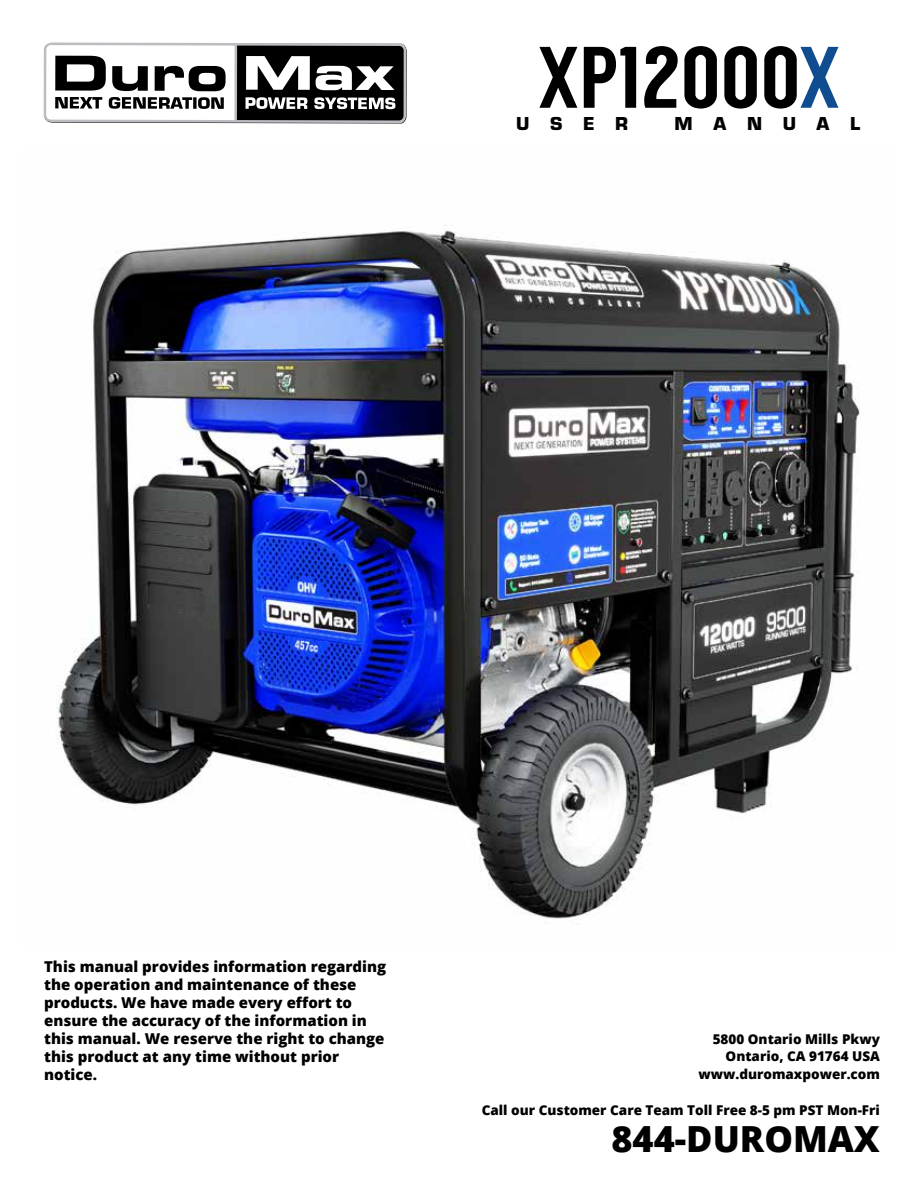
<style>
.page{position:relative;width:918px;height:1188px;background:#fff}
.page>*{position:absolute;margin:0;border:0;box-sizing:border-box;transform-origin:0 0}
.t1{font:87px "Langdon";color:#000}
.t2{font:800 36px "Open Sans";color:#000}
.t3{font:900 19.5px "Eurostile";letter-spacing:1.06em;color:#000}
.t4{font:800 15px/18px "Open Sans";color:#000}
.t5{font:800 13.5px/18px "Open Sans";color:#000;text-align:right}
.s1{color:#0f4d90}
</style>
<div class="page">
<svg style="left:44px;top:43px;width:363px;height:80px"></svg>
<img style="left:56px;top:225px;width:804px;height:699px">
<h1 class="t1" style="left:537px;top:27px;width:305px">XP12000<span class="s1">X</span></h1>
<h3 class="t3" style="left:516px;top:110px;width:113px">USER</h3>
<h3 class="t3" style="left:674px;top:110px;width:187px">MANUAL</h3>
<p class="t4" style="left:44px;top:957px;width:344px">This manual provides information regarding the operation and maintenance of these products. We have made every effort to ensure the accuracy of the information in this manual. We reserve the right to change this product at any time without prior notice.</p>
<p class="t5" style="left:699px;top:1029px;width:183px">5800 Ontario Mills Pkwy<br>Ontario, CA 91764 USA www.duromaxpower.com</p>
<p class="t5" style="left:482px;top:1101px;width:400px">Call our Customer Care Team Toll Free 8-5 pm PST Mon-Fri</p>
<h2 class="t2" style="left:612px;top:1111px;width:270px">844-DUROMAX</h2>
</div>
